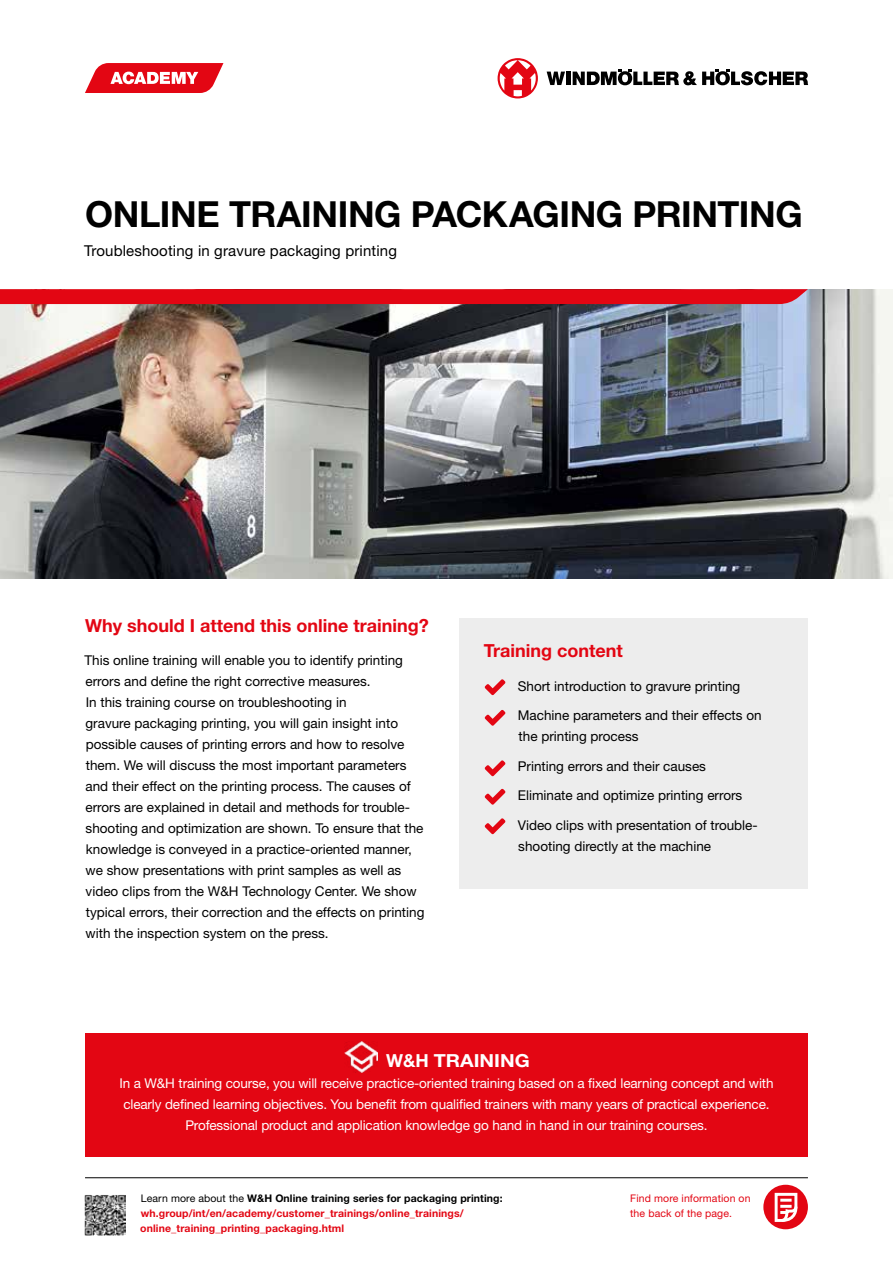
<style>
.page{position:relative;width:893px;height:1263px;background:#fff}
.page>*{position:absolute;margin:0;border:0;box-sizing:border-box;transform-origin:0 0}
.t1{font:700 36px "Helvetica Neue LT Std";letter-spacing:-.01em;color:#000}
.t2{font:700 18px "Helvetica Neue LT Std";color:#e30613}
.t3{font:700 18px "Helvetica Neue LT Std";color:#fff}
.t4{font:15px "Helvetica Neue LT Std";letter-spacing:.01em;color:#000}
.t5{font:13.5px/21px "Helvetica Neue LT Std";color:#000}
.t6{font:13.5px/21px "Helvetica Neue LT Std";letter-spacing:-.01em;color:#fff;text-align:center}
.t7{font:700 10.5px/15px "Helvetica Neue LT Std";letter-spacing:.01em;color:#e30613}
.t8{font:10.5px/15px "Helvetica Neue LT Std";letter-spacing:.01em;color:#e30613}
.s1{font-weight:400;color:#000}
.s2{color:#000}
</style>
<div class="page">
<img style="left:0;top:289px;width:893px;height:289px">
<hr style="left:85px;top:1177px;width:723px;height:1px;background:#000">
<div style="left:763px;top:1185px;width:45px;height:44px;background:#e30613;border-radius:50%"></div>
<svg style="left:774px;top:1192px;width:24px;height:30px"></svg>
<svg style="left:0;top:289px;width:808px;height:15px;background:#e10917"></svg>
<svg style="left:547px;top:72px;width:18px;height:13px"></svg>
<hr style="left:566px;top:72px;width:4px;height:13px;background:#000">
<svg style="left:573px;top:69px;width:235px;height:16px"></svg>
<svg style="left:498px;top:58px;width:40px;height:40px"></svg>
<svg style="left:85px;top:63px;width:138px;height:30px"></svg>
<div style="left:459px;top:619px;width:349px;height:270px;background:#ededed"></div>
<svg style="left:485px;top:679px;width:20px;height:16px"></svg>
<svg style="left:485px;top:710px;width:20px;height:16px"></svg>
<svg style="left:485px;top:760px;width:20px;height:16px"></svg>
<svg style="left:485px;top:789px;width:20px;height:16px"></svg>
<svg style="left:485px;top:818px;width:20px;height:16px"></svg>
<img style="left:84px;top:1195px;width:41px;height:40px">
<div style="left:85px;top:1033px;width:723px;height:124px;background:#e30613"></div>
<img style="left:345px;top:1042px;width:32px;height:30px">
<h1 class="t1" style="left:85px;top:192px;width:719px">ONLINE TRAINING PACKAGING PRINTING</h1>
<p class="t4" style="left:84px;top:241px;width:314px">Troubleshooting in gravure packaging printing</p>
<h2 class="t2" style="left:85px;top:614px;width:345px">Why should I attend this online training?</h2>
<p class="t5" style="left:84px;top:649px;width:342px">This online training will enable you to identify printing errors and define the right corrective measures.<br>In this training course on troubleshooting in<br>gravure packaging printing, you will gain insight into possible causes of printing errors and how to resolve them. We will discuss the most important parameters and their effect on the printing process. The causes of errors are explained in detail and methods for trouble&shy;shooting and optimization are shown. To ensure that the knowledge is conveyed in a practice-oriented manner, we show presentations with print samples as well as video clips from the W&amp;H Technology Center. We show typical errors, their correction and the effects on printing with the inspection system on the press.</p>
<h2 class="t2" style="left:484px;top:639px;width:140px">Training content</h2>
<p class="t5" style="left:518px;top:671px;width:245px;line-height:29.5px">Short introduction to gravure printing<br>Machine parameters and their effects on</p>
<p class="t5" style="left:518px;top:722px;width:242px;line-height:29.5px">the printing process<br>Printing errors and their causes Eliminate and optimize printing errors Video clips with presentation of trouble-</p>
<p class="t5" style="left:518px;top:835px;width:194px">shooting directly at the machine</p>
<h2 class="t3" style="left:386px;top:1049px;width:145px">W&amp;H TRAINING</h2>
<p class="t6" style="left:119px;top:1073px;width:655px">In a W&amp;H training course, you will receive practice-oriented training based on a fixed learning concept and with clearly defined learning objectives. You benefit from qualified trainers with many years of practical experience.<br>Professional product and application knowledge go hand in hand in our training courses.</p>
<p class="t7" style="left:140px;top:1190px;width:364px"><span class="s1">Learn more about the</span> <span class="s2">W&amp;H Online training series for packaging printing: </span>wh.group/int/en/academy/customer_trainings/online_trainings/ online_training_printing_packaging.html</p>
<p class="t8" style="left:630px;top:1190px;width:122px">Find more information on the back of the page.</p>
</div>
